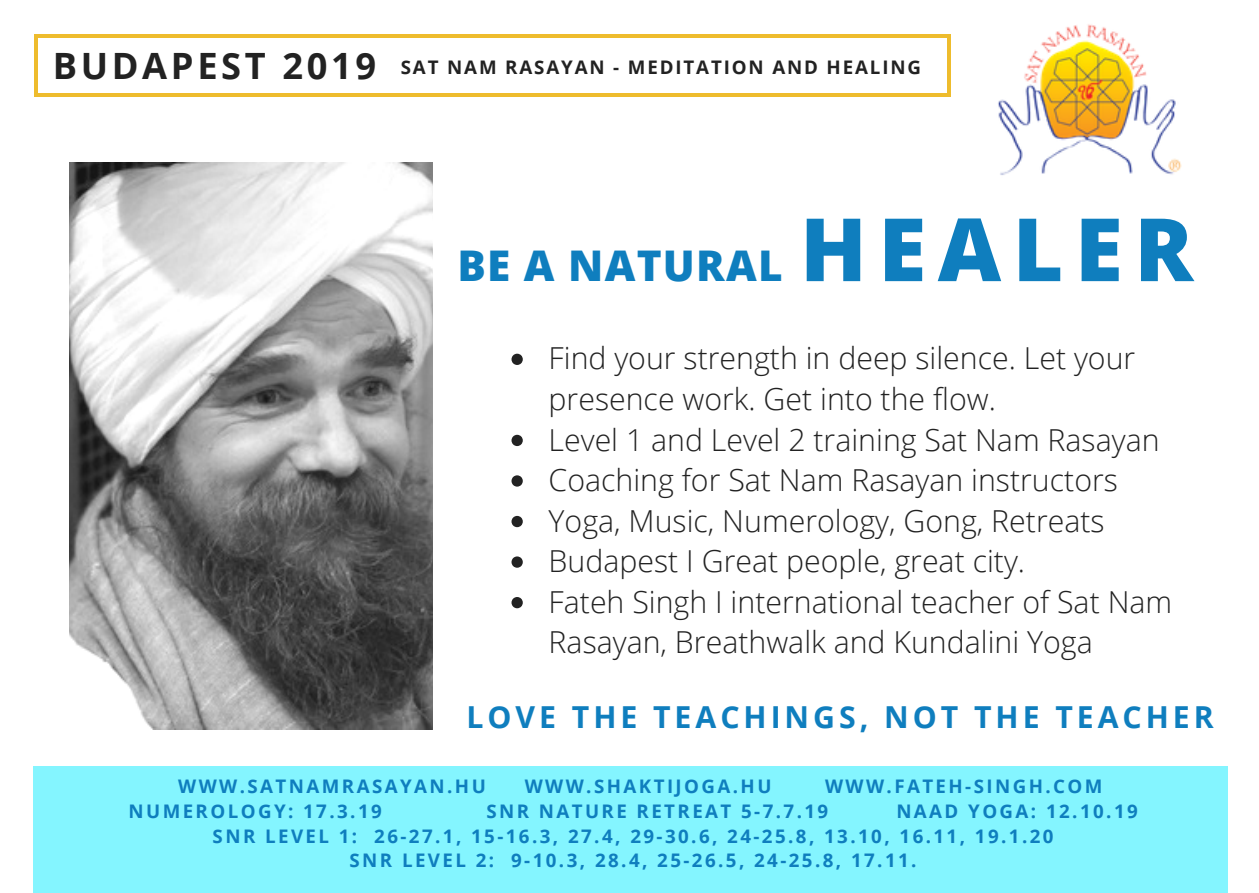
<style>
.page{position:relative;width:1259px;height:893px;background:#fff}
.page>*{position:absolute;margin:0;border:0;box-sizing:border-box;transform-origin:0 0}
.t1{font:800 42.3px "Open Sans";letter-spacing:.03em;color:#0f7ebe}
.t2{font:300 30.3px/40.5px "Open Sans";color:#222}
.t3{font:700 30.3px "Open Sans";letter-spacing:.13em;color:#0f7ebe}
.t4{font:700 18.6px "Open Sans";letter-spacing:.13em;color:#0f7ebe}
.t5{font:700 18.6px "Open Sans";letter-spacing:.1em;color:#222}
.s1{font-size:36.3px}
.s2{font-size:87.3px}
</style>
<div class="page">
<img style="left:70px;top:162px;width:363px;height:568px">
<div style="left:34px;top:766px;width:1194px;height:127px;background:#84f5ff"></div>
<svg style="left:511px;top:354px;width:12px;height:11px"></svg>
<svg style="left:511px;top:435px;width:12px;height:11px"></svg>
<svg style="left:511px;top:475px;width:12px;height:12px"></svg>
<svg style="left:511px;top:516px;width:12px;height:11px"></svg>
<svg style="left:511px;top:556px;width:12px;height:12px"></svg>
<svg style="left:511px;top:597px;width:12px;height:11px"></svg>
<svg style="left:947px;top:93px;width:3px;height:4px"></svg>
<hr style="left:34px;top:37px;width:4px;height:56px;background:#eebc2d">
<svg style="left:34px;top:93px;width:4px;height:4px"></svg>
<hr style="left:947px;top:37px;width:3px;height:56px;background:#eebc2d">
<hr style="left:38px;top:93px;width:909px;height:4px;background:#eebc2d">
<svg style="left:34px;top:34px;width:4px;height:3px"></svg>
<hr style="left:38px;top:34px;width:909px;height:4px;background:#eebc2d">
<img style="left:998px;top:24px;width:184px;height:151px">
<p class="t5" style="left:53px;top:54px;width:870px"><span class="s1">BUDAPEST 2019</span> SAT NAM RASAYAN - MEDITATION AND HEALING</p>
<h1 class="t1" style="left:457px;top:236px;width:737px">BE A NATURAL <span class="s2">HEALER</span></h1>
<p class="t2" style="left:548px;top:337px;width:625px">Find your strength in deep silence. Let your presence work. Get into the flow.<br>Level 1 and Level 2 training Sat Nam Rasayan Coaching for Sat Nam Rasayan instructors Yoga, Music, Numerology, Gong, Retreats Budapest I Great people, great city.<br>Fateh Singh I international teacher of Sat Nam Rasayan, Breathwalk and Kundalini Yoga</p>
<p class="t3" style="left:466px;top:695px;width:749px">LOVE THE TEACHINGS, NOT THE TEACHER</p>
<p class="t4" style="left:178px;top:773px;width:309px">WWW.SATNAMRASAYAN.HU</p>
<p class="t4" style="left:525px;top:773px;width:248px">WWW.SHAKTIJOGA.HU</p>
<p class="t4" style="left:825px;top:773px;width:279px">WWW.FATEH-SINGH.COM</p>
<p class="t4" style="left:128px;top:798px;width:255px">NUMEROLOGY: 17.3.19</p>
<p class="t4" style="left:486px;top:798px;width:343px">SNR NATURE RETREAT 5-7.7.19</p>
<p class="t4" style="left:896px;top:798px;width:243px">NAAD YOGA: 12.10.19</p>
<p class="t4" style="left:213px;top:823px;width:842px">SNR LEVEL 1: 26-27.1, 15-16.3, 27.4, 29-30.6, 24-25.8, 13.10, 16.11, 19.1.20</p>
<p class="t4" style="left:349px;top:847px;width:568px">SNR LEVEL 2: 9-10.3, 28.4, 25-26.5, 24-25.8, 17.11.</p>
</div>
